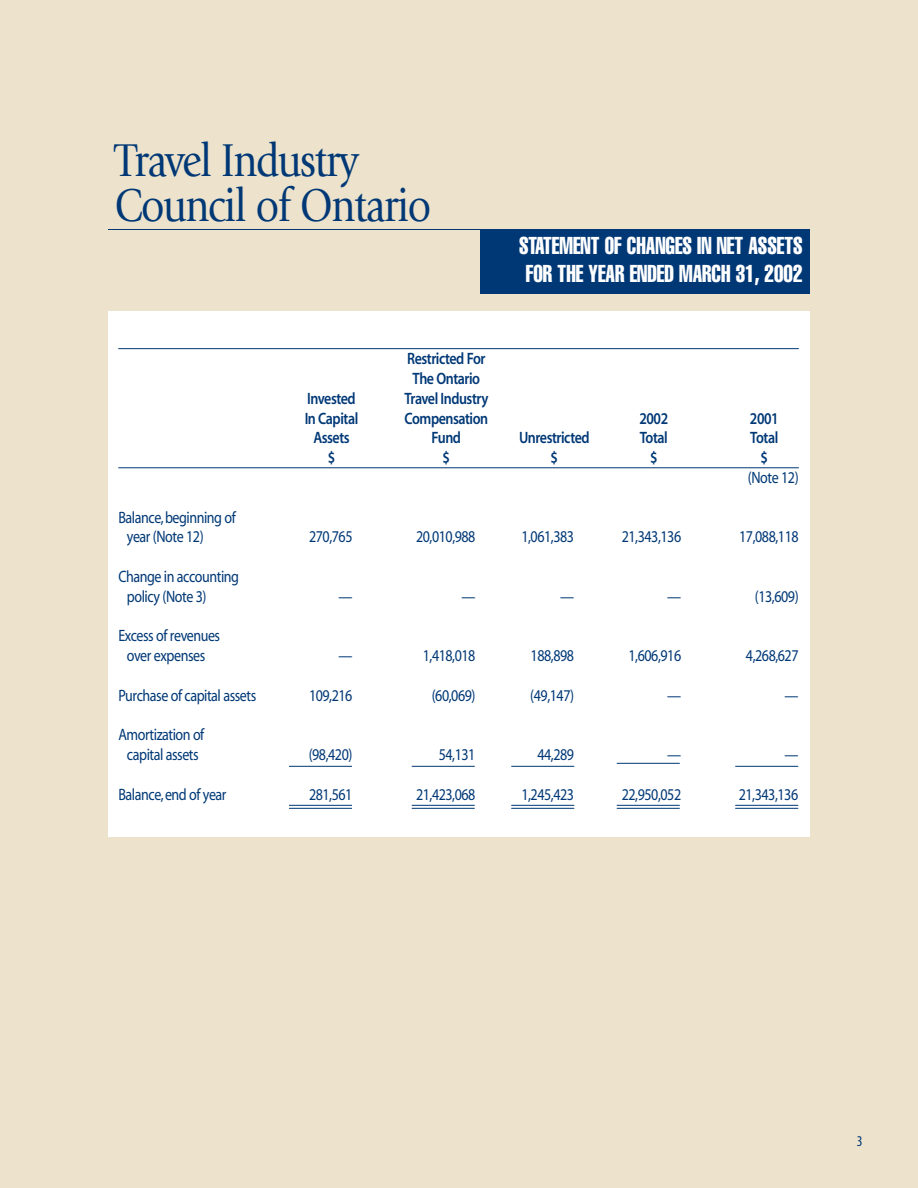
<style>
.page{position:relative;width:918px;height:1188px;background:#ede2cb}
.page>*{position:absolute;margin:0;border:0;box-sizing:border-box;transform-origin:0 0}
.t1{font:48px/45px "Giovanni";letter-spacing:-.035em;color:#003876;scale:.85 1}
.t2{font:extra-condensed 24px/28.8px "Helvetica";color:#fff;scale:.85 1}
.t3{font:16.5px/19.8px "Myriad MM 406 600";letter-spacing:-.03em;color:#003876;scale:.85 1}
.t4{font:16.5px/19.8px "Myriad MM 565 600";letter-spacing:-.03em;color:#003876;text-align:center;scale:.85 1}
.t5{font:15px "Myriad MM 400 300";color:#003876}
</style>
<div class="page">
<hr style="left:108px;top:229px;width:702px;height:1px;background:#003876">
<div style="left:480px;top:230px;width:330px;height:64px;background:#003876"></div>
<div style="left:108px;top:311px;width:702px;height:526px;background:#fff"></div>
<hr style="left:289px;top:766px;width:63px;height:1px;background:#003876">
<hr style="left:289px;top:805px;width:63px;height:1px;background:#003876">
<hr style="left:289px;top:808px;width:63px;height:1px;background:#003876">
<hr style="left:412px;top:766px;width:63px;height:1px;background:#003876">
<hr style="left:412px;top:805px;width:63px;height:1px;background:#003876">
<hr style="left:412px;top:808px;width:63px;height:1px;background:#003876">
<hr style="left:511px;top:766px;width:63px;height:1px;background:#003876">
<hr style="left:511px;top:805px;width:63px;height:1px;background:#003876">
<hr style="left:511px;top:808px;width:63px;height:1px;background:#003876">
<hr style="left:617px;top:763px;width:63px;height:1px;background:#003876">
<hr style="left:617px;top:805px;width:63px;height:1px;background:#003876">
<hr style="left:617px;top:808px;width:63px;height:1px;background:#003876">
<hr style="left:735px;top:766px;width:63px;height:1px;background:#003876">
<hr style="left:735px;top:805px;width:63px;height:1px;background:#003876">
<hr style="left:735px;top:808px;width:63px;height:1px;background:#003876">
<hr style="left:118px;top:467px;width:681px;height:1px;background:#003876">
<hr style="left:118px;top:348px;width:681px;height:1px;background:#003876">
<h1 class="t1" style="left:115px;top:142px;width:374px">Travel Industry<br>Council of Ontario</h1>
<p class="t4" style="left:407px;top:350px;width:94px">Restricted For<br>The Ontario</p>
<h2 class="t2" style="left:519px;top:232px;width:335px">STATEMENT OF CHANGES IN NET ASSETS<br>FOR THE YEAR ENDED MARCH 31, 2002</h2>
<p class="t3" style="left:127px;top:509px;width:130px;text-indent:-9px">Balance,beginning of year (Note 12)</p>
<p class="t3" style="left:127px;top:568px;width:133px;text-indent:-9px">Change in accounting policy (Note 3)</p>
<p class="t3" style="left:118px;top:628px;width:121px;text-align:center">Excess of revenues over expenses</p>
<p class="t4" style="left:307px;top:390px;width:59px">Invested</p>
<p class="t4" style="left:404px;top:390px;width:100px">Travel Industry</p>
<p class="t4" style="left:305px;top:410px;width:64px">In Capital</p>
<p class="t4" style="left:405px;top:410px;width:100px">Compensation</p>
<p class="t4" style="left:639px;top:410px;width:35px">2002</p>
<p class="t4" style="left:750px;top:410px;width:35px">2001</p>
<p class="t4" style="left:313px;top:430px;width:44px">Assets</p>
<p class="t4" style="left:432px;top:430px;width:36px">Fund</p>
<p class="t4" style="left:519px;top:430px;width:85px">Unrestricted</p>
<p class="t4" style="left:640px;top:430px;width:35px">Total</p>
<p class="t4" style="left:750px;top:430px;width:35px">Total</p>
<p class="t4" style="left:328px;top:449px;width:10px">$</p>
<p class="t4" style="left:443px;top:449px;width:10px">$</p>
<p class="t4" style="left:551px;top:449px;width:10px">$</p>
<p class="t4" style="left:650px;top:449px;width:10px">$</p>
<p class="t4" style="left:760px;top:449px;width:10px">$</p>
<p class="t3" style="left:748px;top:469px;width:61px">(Note 12)</p>
<p class="t3" style="left:309px;top:529px;width:53px">270,765</p>
<p class="t3" style="left:416px;top:529px;width:71px">20,010,988</p>
<p class="t3" style="left:521px;top:529px;width:64px">1,061,383</p>
<p class="t3" style="left:622px;top:529px;width:71px">21,343,136</p>
<p class="t3" style="left:739px;top:529px;width:71px">17,088,118</p>
<p class="t3" style="left:339px;top:588px;width:18px">—</p>
<p class="t3" style="left:462px;top:588px;width:18px">—</p>
<p class="t3" style="left:560px;top:588px;width:18px">—</p>
<p class="t3" style="left:667px;top:588px;width:18px">—</p>
<p class="t3" style="left:755px;top:588px;width:53px">(13,609)</p>
<p class="t3" style="left:338px;top:647px;width:18px">—</p>
<p class="t3" style="left:423px;top:647px;width:64px">1,418,018</p>
<p class="t3" style="left:531px;top:647px;width:53px">188,898</p>
<p class="t3" style="left:628px;top:647px;width:64px">1,606,916</p>
<p class="t3" style="left:746px;top:647px;width:64px">4,268,627</p>
<p class="t3" style="left:118px;top:687px;width:164px">Purchase of capital assets</p>
<p class="t3" style="left:309px;top:687px;width:53px">109,216</p>
<p class="t3" style="left:432px;top:687px;width:53px">(60,069)</p>
<p class="t3" style="left:530px;top:687px;width:53px">(49,147)</p>
<p class="t3" style="left:667px;top:687px;width:18px">—</p>
<p class="t3" style="left:785px;top:687px;width:18px">—</p>
<p class="t3" style="left:118px;top:727px;width:103px;text-align:center">Amortization of capital assets</p>
<p class="t3" style="left:309px;top:746px;width:53px">(98,420)</p>
<p class="t3" style="left:439px;top:746px;width:45px">54,131</p>
<p class="t3" style="left:537px;top:746px;width:45px">44,289</p>
<p class="t3" style="left:667px;top:746px;width:18px">—</p>
<p class="t3" style="left:785px;top:746px;width:18px">—</p>
<p class="t3" style="left:118px;top:786px;width:129px">Balance,end of year</p>
<p class="t3" style="left:309px;top:786px;width:53px">281,561</p>
<p class="t3" style="left:416px;top:786px;width:71px">21,423,068</p>
<p class="t3" style="left:521px;top:786px;width:64px">1,245,423</p>
<p class="t3" style="left:622px;top:786px;width:71px">22,950,052</p>
<p class="t3" style="left:739px;top:786px;width:71px">21,343,136</p>
<p class="t5" style="left:857px;top:1135px;width:7px">3</p>
</div>
